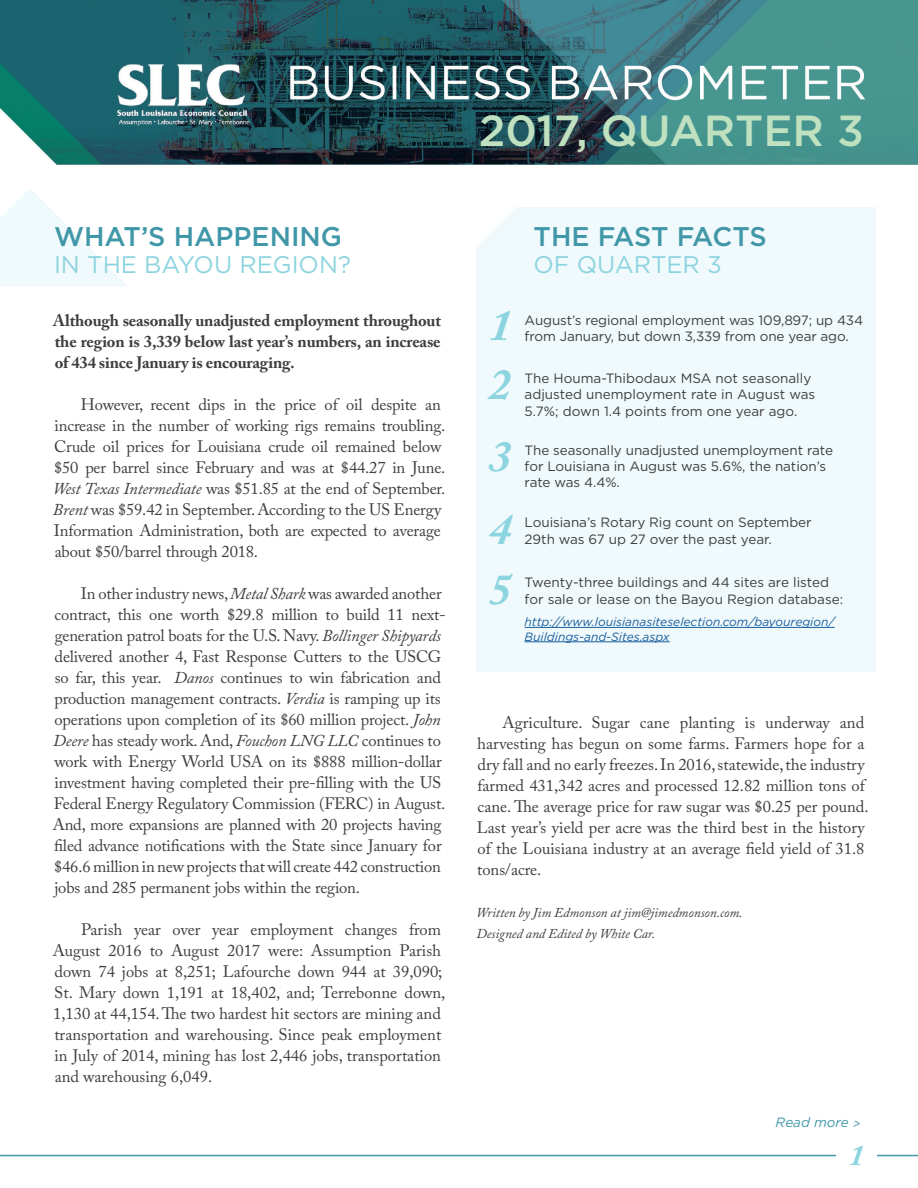
<style>
.page{position:relative;width:918px;height:1188px;background:#fff}
.page>*{position:absolute;margin:0;border:0;box-sizing:border-box;transform-origin:0 0}
.t1{font:italic 700 45px "Adobe Caslon Pro";color:#8cd4df}
.t2{font:500 43.5px "Gotham";color:#c0e1c0}
.t3{font:italic 700 30px "Adobe Caslon Pro";color:#8cd4df}
.t4{font:500 27px "Gotham";color:#4097a8}
.t5{font:24px "Gotham";color:#8cd4df}
.t6{font:16.5px/21px "Adobe Caslon Pro";letter-spacing:-.01em;color:#3e3e3f}
.t7{font:700 16.5px/21px "Adobe Caslon Pro";letter-spacing:-.01em;color:#3e3e3f;text-align:justify}
.Paragraph_Style_1{font:13.5px/16.2px "Gotham";letter-spacing:-.005em;color:#3e3e3f}
.t8{font:italic 13.5px "Adobe Caslon Pro";letter-spacing:-.005em;color:#3e3e3f}
.t9{font:italic 13.5px "Gotham";color:#4097a8}
.Paragraph_Style_1-2{font:italic 12px/14.4px "Gotham";color:#175d9e}
.s1{font-style:italic}
.s2{font-size:12px}
</style>
<div class="page">
<hr style="left:0;top:1155px;width:836px;height:1px;background:#4097a8">
<hr style="left:877px;top:1155px;width:41px;height:1px;background:#4097a8">
<img style="left:0;top:0;width:918px;height:165px">
<svg style="left:0;top:189px;width:127px;height:98px"></svg>
<div style="left:476px;top:207px;width:400px;height:465px;background:#f0f9fb"></div>
<hr style="left:525px;top:627px;width:310px;height:1px;background:#175d9e">
<hr style="left:525px;top:641px;width:145px;height:1px;background:#175d9e">
<p class="t4" style="left:54px;top:219px;width:290px">WHAT’S HAPPENING</p>
<p class="t5" style="left:54px;top:249px;width:298px">IN THE BAYOU REGION?</p>
<p class="t7" style="left:53px;top:310px;width:389px">Although seasonally unadjusted employment throughout the region is 3,339 below last year’s numbers, an increase of 434 since January is encouraging.</p>
<p class="t6" style="left:53px;top:394px;width:394px;text-indent:28px">However, recent dips in the price of oil despite an increase in the number of working rigs remains troubling.<br>Crude oil prices for Louisiana crude oil remained below $50 per barrel since February and was at $44.27 in June.<br><span class="s1">West Texas Intermediate</span> was $51.85 at the end of September.<br><span class="s1">Brent</span> was $59.42 in September. According to the US Energy Information Administration, both are expected to average about $50/barrel through 2018.</p>
<p class="t6" style="left:53px;top:583px;width:394px;text-indent:28px">In other industry news, <span class="s1">Metal Shark</span> was awarded another contract, this one worth $29.8 million to build 11 next&shy;generation patrol boats for the U.S. Navy. <span class="s1">Bollinger Shipyards </span>delivered another 4, Fast Response Cutters to the USCG so far, this year. <span class="s1">Danos</span> continues to win fabrication and production management contracts. <span class="s1">Verdia</span> is ramping up its operations upon completion of its $60 million project. <span class="s1">John Deere</span> has steady work. And, <span class="s1">Fouchon LNG LLC</span> continues to work with Energy World USA on its $888 million-dollar investment having completed their pre-filling with the US Federal Energy Regulatory Commission (FERC) in August.</p>
<p class="t6" style="left:53px;top:814px;width:390px;text-align:justify">And, more expansions are planned with 20 projects having filed advance notifications with the State since January for $46.6 million in new projects that will create 442 construction jobs and 285 permanent jobs within the region.</p>
<p class="t6" style="left:53px;top:919px;width:394px;text-indent:28px">Parish year over year employment changes from August 2016 to August 2017 were: Assumption Parish down 74 jobs at 8,251; Lafourche down 944 at 39,090; St. Mary down 1,191 at 18,402, and; Terrebonne down, 1,130 at 44,154. The two hardest hit sectors are mining and transportation and warehousing. Since peak employment in July of 2014, mining has lost 2,446 jobs, transportation and warehousing 6,049.</p>
<p class="t2" style="left:479px;top:102px;width:387px">2017, QUARTER 3</p>
<p class="t4" style="left:534px;top:219px;width:235px">THE FAST FACTS</p>
<p class="t5" style="left:534px;top:249px;width:190px">OF QUARTER 3</p>
<p class="t1" style="left:489px;top:299px;width:24px">1</p>
<p class="t1" style="left:489px;top:358px;width:24px">2</p>
<p class="t1" style="left:489px;top:430px;width:24px">3</p>
<p class="t1" style="left:489px;top:502px;width:24px">4</p>
<p class="t1" style="left:489px;top:562px;width:24px">5</p>
<p class="Paragraph_Style_1" style="left:525px;top:312px;width:340px">August’s regional employment was 109,897; up 434 from January, but down 3,339 from one year ago.</p>
<p class="Paragraph_Style_1" style="left:525px;top:370px;width:292px">The Houma-Thibodaux MSA not seasonally adjusted unemployment rate in August was<br>5.7%; down 1.4 points from one year ago.</p>
<p class="Paragraph_Style_1" style="left:525px;top:442px;width:310px">The seasonally unadjusted unemployment rate for Louisiana in August was 5.6%, the nation’s rate was 4.4%.</p>
<p class="Paragraph_Style_1" style="left:525px;top:514px;width:289px">Louisiana’s Rotary Rig count on September<br>29th was 67 up 27 over the past year.</p>
<p class="Paragraph_Style_1" style="left:525px;top:574px;width:320px">Twenty-three buildings and 44 sites are listed for sale or lease on the Bayou Region database:</p>
<p class="Paragraph_Style_1-2" style="left:525px;top:614px;width:311px">http://www.louisianasiteselection.com/bayouregion/<br>Buildings-and-Sites.aspx</p>
<p class="t6" style="left:477px;top:712px;width:393px;text-indent:26px">Agriculture. Sugar cane planting is underway and harvesting has begun on some farms. Farmers hope for a dry fall and no early freezes. In 2016, statewide, the industry farmed 431,342 acres and processed 12.82 million tons of cane. The average price for raw sugar was $0.25 per pound.<br>Last year’s yield per acre was the third best in the history of the Louisiana industry at an average field yield of 31.8 tons/acre.</p>
<p class="t8" style="left:476px;top:905px;width:268px">Written by Jim Edmonson at jim@jimedmonson.com.</p>
<p class="t8" style="left:476px;top:926px;width:180px">Designed and Edited by White Car.</p>
<p class="t9" style="left:776px;top:1114px;width:86px">Read more <span class="s2">&gt;</span></p>
<p class="t3" style="left:849px;top:1137px;width:16px">1</p>
</div>
